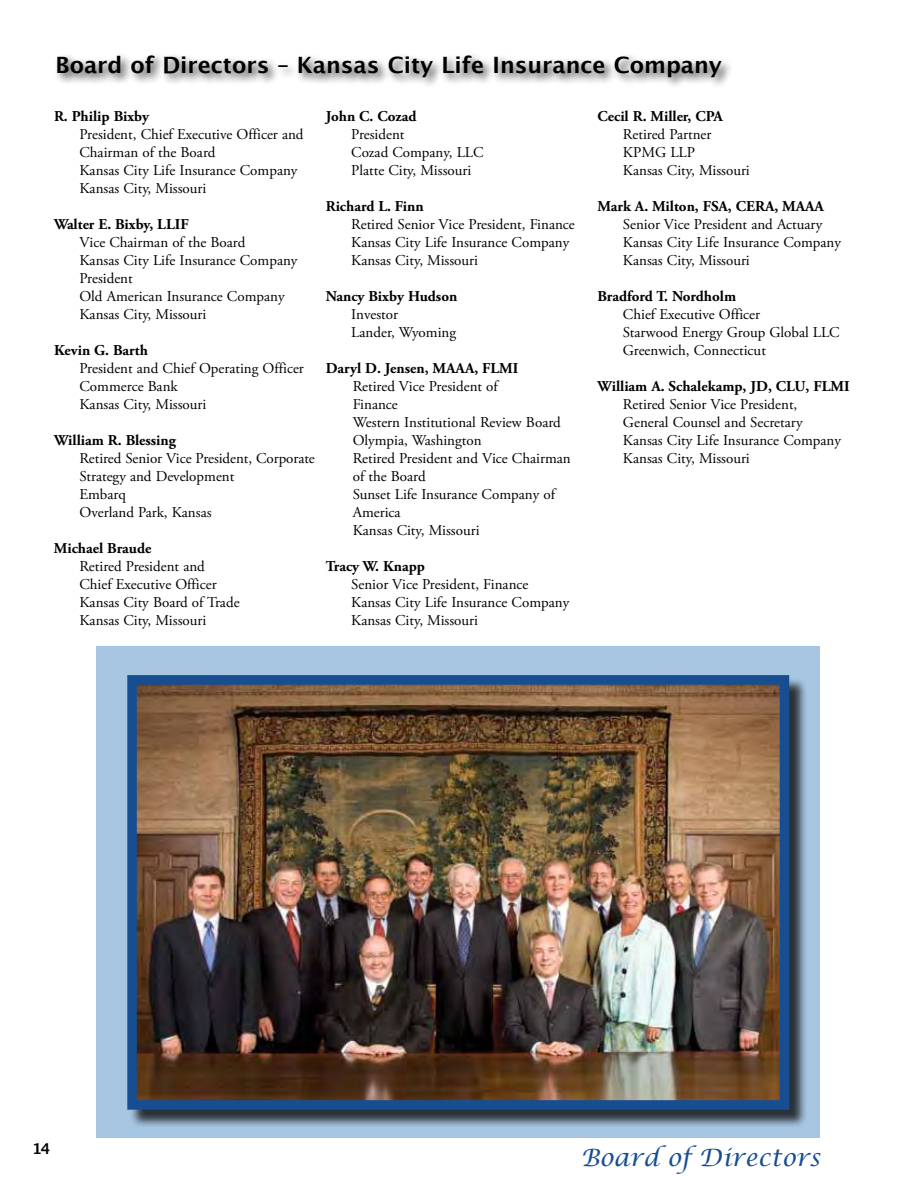
<style>
.page{position:relative;width:918px;height:1188px;background:#fff}
.page>*{position:absolute;margin:0;border:0;box-sizing:border-box;transform-origin:0 0}
.t1{font:italic 24px "Lucida Calligraphy";color:#174e92}
.t2{font:700 22.5px "Lucida Grande";color:#000}
.t3{font:15px/18px "Adobe Garamond Pro";color:#000}
.t4{font:700 15px "Adobe Garamond Pro";color:#000}
.t5{font:700 15px "Lucida Grande";color:#000}
</style>
<div class="page">
<div style="left:54px;top:52px;width:680px;height:37px;background:#000;opacity:.75"></div>
<div style="left:97px;top:647px;width:723px;height:491px;background:#a7c6e1"></div>
<div style="left:130px;top:677px;width:678px;height:451px;background:#000;opacity:.75"></div>
<img style="left:138px;top:686px;width:640px;height:413px">
<div style="left:127px;top:675px;width:662px;height:435px;border:10px solid #174e92"></div>
<h2 class="t2" style="left:56px;top:47px;width:668px">Board of Directors – Kansas City Life Insurance Company</h2>
<p class="t4" style="left:54px;top:108px;width:97px">R. Philip Bixby</p>
<p class="t3" style="left:80px;top:126px;width:226px">President, Chief Executive Officer and<br>Chairman of the Board<br>Kansas City Life Insurance Company<br>Kansas City, Missouri</p>
<p class="t4" style="left:54px;top:216px;width:136px">Walter E. Bixby, LLIF</p>
<p class="t3" style="left:80px;top:234px;width:220px">Vice Chairman of the Board<br>Kansas City Life Insurance Company<br>President<br>Old American Insurance Company<br>Kansas City, Missouri</p>
<p class="t4" style="left:54px;top:342px;width:95px">Kevin G. Barth</p>
<p class="t3" style="left:80px;top:360px;width:226px">President and Chief Operating Officer<br>Commerce Bank<br>Kansas City, Missouri</p>
<p class="t4" style="left:54px;top:432px;width:123px">William R. Blessing</p>
<p class="t3" style="left:79px;top:450px;width:237px">Retired Senior Vice President, Corporate<br>Strategy and Development<br>Embarq<br>Overland Park, Kansas</p>
<p class="t4" style="left:54px;top:540px;width:99px">Michael Braude</p>
<p class="t3" style="left:79px;top:558px;width:162px">Retired President and<br>Chief Executive Officer<br>Kansas City Board of Trade<br>Kansas City, Missouri</p>
<p class="t4" style="left:326px;top:108px;width:92px">John C. Cozad</p>
<p class="t3" style="left:351px;top:126px;width:134px">President<br>Cozad Company, LLC<br>Platte City, Missouri</p>
<p class="t4" style="left:326px;top:198px;width:99px">Richard L. Finn</p>
<p class="t3" style="left:351px;top:216px;width:225px">Retired Senior Vice President, Finance<br>Kansas City Life Insurance Company<br>Kansas City, Missouri</p>
<p class="t4" style="left:326px;top:288px;width:133px">Nancy Bixby Hudson</p>
<p class="t3" style="left:351px;top:306px;width:106px">Investor<br>Lander, Wyoming</p>
<p class="t4" style="left:326px;top:360px;width:194px">Daryl D. Jensen, MAAA, FLMI</p>
<p class="t3" style="left:353px;top:378px;width:220px">Retired Vice President of<br>Finance<br>Western Institutional Review Board<br>Olympia, Washington<br>Retired President and Vice Chairman of the Board<br>Sunset Life Insurance Company of<br>America<br>Kansas City, Missouri</p>
<p class="t4" style="left:326px;top:558px;width:101px">Tracy W. Knapp</p>
<p class="t3" style="left:351px;top:576px;width:220px">Senior Vice President, Finance<br>Kansas City Life Insurance Company<br>Kansas City, Missouri</p>
<p class="t4" style="left:597px;top:108px;width:127px">Cecil R. Miller, CPA</p>
<p class="t3" style="left:623px;top:126px;width:128px">Retired Partner<br>KPMG LLP<br>Kansas City, Missouri</p>
<p class="t4" style="left:597px;top:198px;width:228px">Mark A. Milton, FSA, CERA, MAAA</p>
<p class="t3" style="left:623px;top:216px;width:220px">Senior Vice President and Actuary<br>Kansas City Life Insurance Company<br>Kansas City, Missouri</p>
<p class="t4" style="left:597px;top:288px;width:140px">Bradford T. Nordholm</p>
<p class="t3" style="left:623px;top:306px;width:218px">Chief Executive Officer<br>Starwood Energy Group Global LLC<br>Greenwich, Connecticut</p>
<p class="t4" style="left:597px;top:378px;width:254px">William A. Schalekamp, JD, CLU, FLMI</p>
<p class="t3" style="left:623px;top:396px;width:220px">Retired Senior Vice President,<br>General Counsel and Secretary<br>Kansas City Life Insurance Company<br>Kansas City, Missouri</p>
<p class="t5" style="left:32px;top:1136px;width:20px">14</p>
<h1 class="t1" style="left:581px;top:1143px;width:241px">Board of Directors</h1>
</div>
